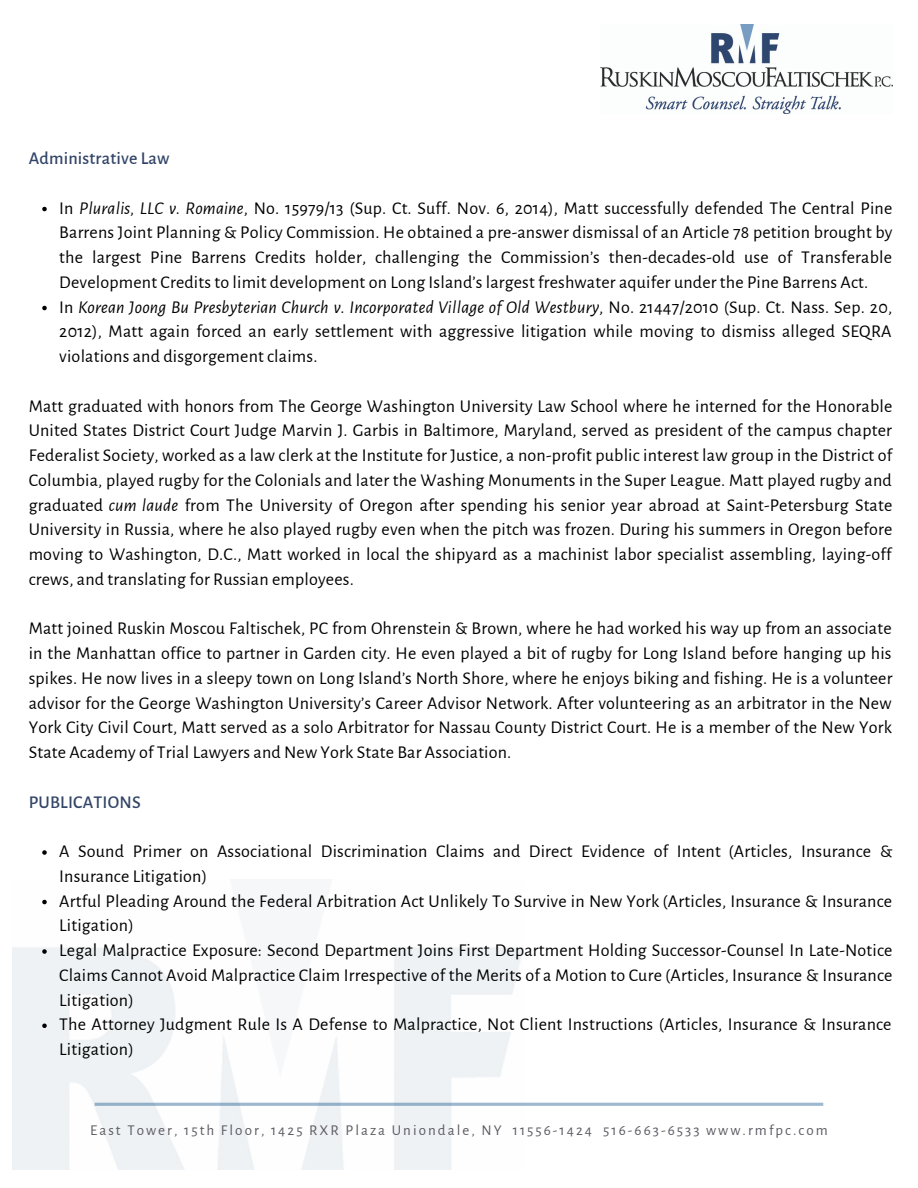
<style>
.page{position:relative;width:918px;height:1188px;background:#fff}
.page>*{position:absolute;margin:0;border:0;box-sizing:border-box;transform-origin:0 0}
.t1{font:18px/24.8px "Alegreya Sans";letter-spacing:.01em;color:#000;text-align:justify}
.t2{font:500 18px "Alegreya Sans";letter-spacing:.01em;color:#324568}
.t3{font:15px "Alegreya Sans";letter-spacing:.135em;color:#5d5a62}
.s1{font-style:italic}
</style>
<div class="page">
<img style="left:600px;top:25px;width:293px;height:89px">
<svg style="left:95px;top:1103px;width:728px;height:3px;background:#9fb9cf"></svg>
<svg style="left:42px;top:207px;width:5px;height:4px"></svg>
<svg style="left:42px;top:306px;width:5px;height:4px"></svg>
<svg style="left:42px;top:850px;width:5px;height:5px"></svg>
<svg style="left:42px;top:900px;width:5px;height:4px"></svg>
<svg style="left:29px;top:946px;width:46px;height:18px"></svg>
<svg style="left:42px;top:1024px;width:5px;height:4px"></svg>
<p class="t2" style="left:29px;top:150px;width:142px">Administrative Law</p>
<p class="t1" style="left:59px;top:196px;width:835px">In <span class="s1">Pluralis, LLC v. Romaine</span>, No. 15979/13 (Sup. Ct. Suff. Nov. 6, 2014), Matt successfully defended The Central Pine Barrens Joint Planning &amp; Policy Commission. He obtained a pre-answer dismissal of an Article 78 petition brought by the largest Pine Barrens Credits holder, challenging the Commission’s then-decades-old use of Transferable Development Credits to limit development on Long Island’s largest freshwater aquifer under the Pine Barrens Act.</p>
<p class="t1" style="left:59px;top:295px;width:834px">In <span class="s1">Korean Joong Bu Presbyterian Church v. Incorporated Village of Old Westbury</span>, No. 21447/2010 (Sup. Ct. Nass. Sep. 20, 2012), Matt again forced an early settlement with aggressive litigation while moving to dismiss alleged SEQRA violations and disgorgement claims.</p>
<p class="t1" style="left:29px;top:394px;width:865px">Matt graduated with honors from The George Washington University Law School where he interned for the Honorable United States District Court Judge Marvin J. Garbis in Baltimore, Maryland, served as president of the campus chapter Federalist Society, worked as a law clerk at the Institute for Justice, a non-profit public interest law group in the District of Columbia, played rugby for the Colonials and later the Washing Monuments in the Super League. Matt played rugby and graduated <span class="s1">cum laude</span> from The University of Oregon after spending his senior year abroad at Saint-Petersburg State University in Russia, where he also played rugby even when the pitch was frozen. During his summers in Oregon before moving to Washington, D.C., Matt worked in local the shipyard as a machinist labor specialist assembling, laying-off crews, and translating for Russian employees.</p>
<p class="t1" style="left:29px;top:617px;width:865px">Matt joined Ruskin Moscou Faltischek, PC from Ohrenstein &amp; Brown, where he had worked his way up from an associate in the Manhattan office to partner in Garden city. He even played a bit of rugby for Long Island before hanging up his spikes. He now lives in a sleepy town on Long Island’s North Shore, where he enjoys biking and fishing. He is a volunteer advisor for the George Washington University’s Career Advisor Network. After volunteering as an arbitrator in the New York City Civil Court, Matt served as a solo Arbitrator for Nassau County District Court. He is a member of the New York State Academy of Trial Lawyers and New York State Bar Association.</p>
<p class="t2" style="left:29px;top:793px;width:113px">PUBLICATIONS</p>
<p class="t1" style="left:59px;top:839px;width:835px">A Sound Primer on Associational Discrimination Claims and Direct Evidence of Intent (Articles, Insurance &amp;<br>Insurance Litigation)</p>
<p class="t1" style="left:59px;top:889px;width:834px">Artful Pleading Around the Federal Arbitration Act Unlikely To Survive in New York (Articles, Insurance &amp; Insurance<br>Litigation)</p>
<p class="t1" style="left:59px;top:938px;width:835px">Legal Malpractice Exposure: Second Department Joins First Department Holding Successor-Counsel In Late-Notice Claims Cannot Avoid Malpractice Claim Irrespective of the Merits of a Motion to Cure (Articles, Insurance &amp; Insurance Litigation)</p>
<p class="t1" style="left:59px;top:1013px;width:834px">The Attorney Judgment Rule Is A Defense to Malpractice, Not Client Instructions (Articles, Insurance &amp; Insurance<br>Litigation)</p>
<p class="t3" style="left:90px;top:1123px;width:739px">East Tower, 15th Floor, 1425 RXR Plaza Uniondale, NY 11556-1424 516-663-6533 www.rmfpc.com</p>
</div>
